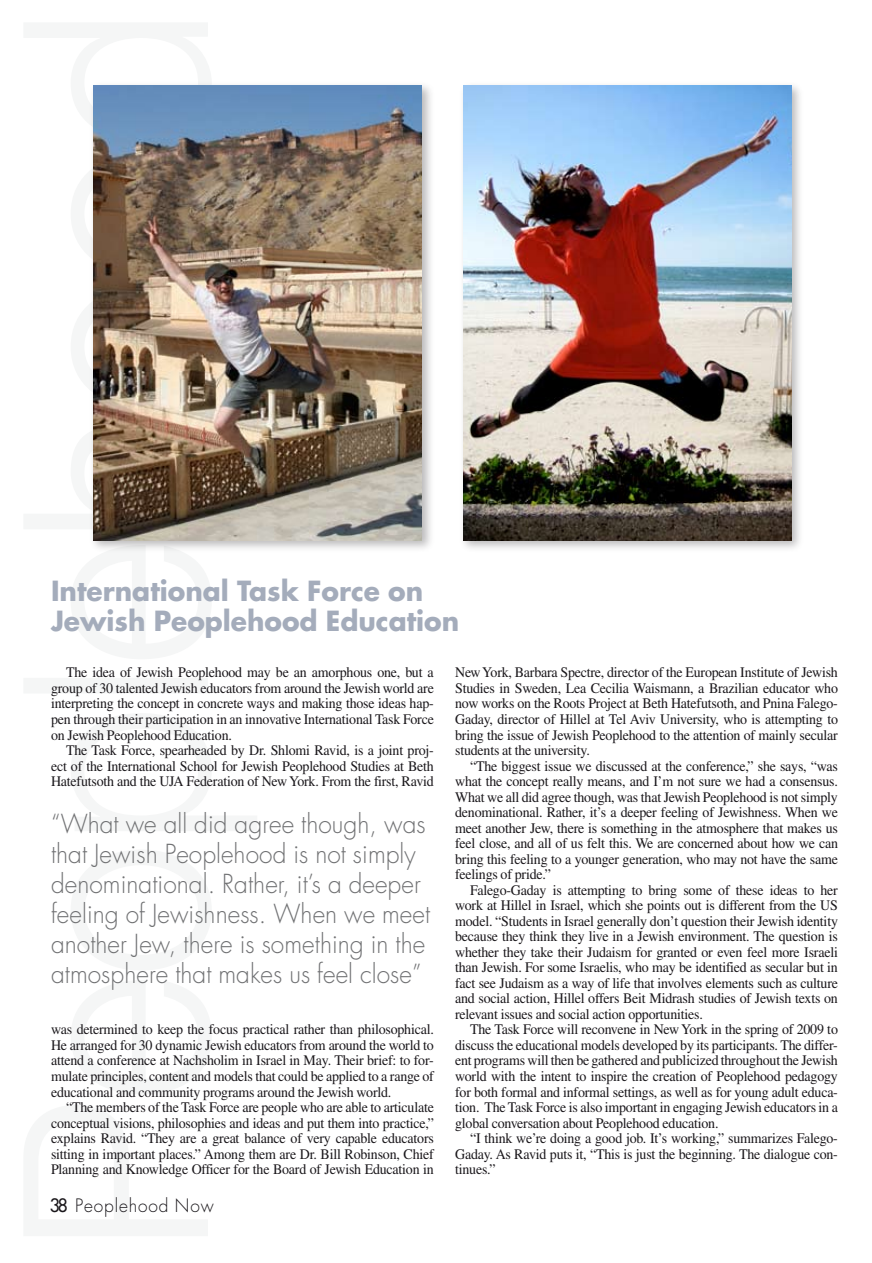
<style>
.page{position:relative;width:872px;height:1263px;background:#fff}
.page>*{position:absolute;margin:0;border:0;box-sizing:border-box;transform-origin:0 0}
.t1{font:700 27px/30px "Futura Std";color:#a4acbb}
.t2{font:300 25.5px/30px "Futura Std";letter-spacing:.005em;color:#707173;scale:.96 1}
.t3{font:300 18px "Futura Std";letter-spacing:.05em;color:#1a171b;scale:.96 1}
.t4{font:14.55px/15.5px "Times LT Std";letter-spacing:-.015em;color:#1a171b;text-align:justify;scale:.96 1}
.s1{font-weight:500}
</style>
<div class="page">
<div style="left:89px;top:81px;width:347px;height:473px;background:#1a171b;opacity:.3"></div>
<img style="left:94px;top:85px;width:328px;height:455px">
<div style="left:458px;top:81px;width:348px;height:473px;background:#1a171b;opacity:.3"></div>
<img style="left:463px;top:85px;width:328px;height:455px">
<h1 class="t1" style="left:51px;top:576px;width:410px">International Task Force on<br>Jewish Peoplehood Education</h1>
<p class="t4" style="left:51px;top:665px;width:400px;text-indent:15px">The idea of Jewish Peoplehood may be an amorphous one, but a group of 30 talented Jewish educators from around the Jewish world are interpreting the concept in concrete ways and making those ideas hap&shy;pen through their participation in an innovative International Task Force on Jewish Peoplehood Education.</p>
<p class="t4" style="left:51px;top:742px;width:400px;text-indent:15px">The Task Force, spearheaded by Dr. Shlomi Ravid, is a joint proj&shy;ect of the International School for Jewish Peoplehood Studies at Beth Hatefutsoth and the UJA Federation of New York. From the first, Ravid</p>
<h2 class="t2" style="left:51px;top:810px;width:396px">“What we all did agree though, was that Jewish Peoplehood is not simply denominational. Rather, it’s a deeper feeling of Jewishness. When we meet another Jew, there is something in the atmosphere that makes us feel close”</h2>
<p class="t4" style="left:51px;top:1022px;width:400px">was determined to keep the focus practical rather than philosophical.<br>He arranged for 30 dynamic Jewish educators from around the world to attend a conference at Nachsholim in Israel in May. Their brief: to for&shy;mulate principles, content and models that could be applied to a range of educational and community programs around the Jewish world.</p>
<p class="t4" style="left:51px;top:1099px;width:400px;text-indent:15px">“The members of the Task Force are people who are able to articulate conceptual visions, philosophies and ideas and put them into practice,” explains Ravid. “They are a great balance of very capable educators sitting in important places.” Among them are Dr. Bill Robinson, Chief Planning and Knowledge Officer for the Board of Jewish Education in</p>
<p class="t3" style="left:50px;top:1194px;width:172px"><span class="s1">38</span> Peoplehood Now</p>
<p class="t4" style="left:455px;top:665px;width:400px">New York, Barbara Spectre, director of the European Institute of Jewish Studies in Sweden, Lea Cecilia Waismann, a Brazilian educator who now works on the Roots Project at Beth Hatefutsoth, and Pnina Falego-Gaday, director of Hillel at Tel Aviv University, who is attempting to bring the issue of Jewish Peoplehood to the attention of mainly secular students at the university.</p>
<p class="t4" style="left:455px;top:758px;width:400px;text-indent:15px">“The biggest issue we discussed at the conference,” she says, “was what the concept really means, and I’m not sure we had a consensus.<br>What we all did agree though, was that Jewish Peoplehood is not simply denominational. Rather, it’s a deeper feeling of Jewishness. When we meet another Jew, there is something in the atmosphere that makes us feel close, and all of us felt this. We are concerned about how we can bring this feeling to a younger generation, who may not have the same feelings of pride.”</p>
<p class="t4" style="left:455px;top:882px;width:400px;text-indent:15px">Falego-Gaday is attempting to bring some of these ideas to her work at Hillel in Israel, which she points out is different from the US model. “Students in Israel generally don’t question their Jewish identity because they think they live in a Jewish environment. The question is whether they take their Judaism for granted or even feel more Israeli than Jewish. For some Israelis, who may be identified as secular but in fact see Judaism as a way of life that involves elements such as culture and social action, Hillel offers Beit Midrash studies of Jewish texts on relevant issues and social action opportunities.</p>
<p class="t4" style="left:455px;top:1022px;width:400px;text-indent:15px">The Task Force will reconvene in New York in the spring of 2009 to discuss the educational models developed by its participants. The differ&shy;ent programs will then be gathered and publicized throughout the Jewish world with the intent to inspire the creation of Peoplehood pedagogy for both formal and informal settings, as well as for young adult educa&shy;tion. The Task Force is also important in engaging Jewish educators in a global conversation about Peoplehood education.</p>
<p class="t4" style="left:455px;top:1130px;width:400px;text-indent:15px">“I think we’re doing a good job. It’s working,” summarizes Falego-Gaday. As Ravid puts it, “This is just the beginning. The dialogue con&shy;tinues.”</p>
</div>
